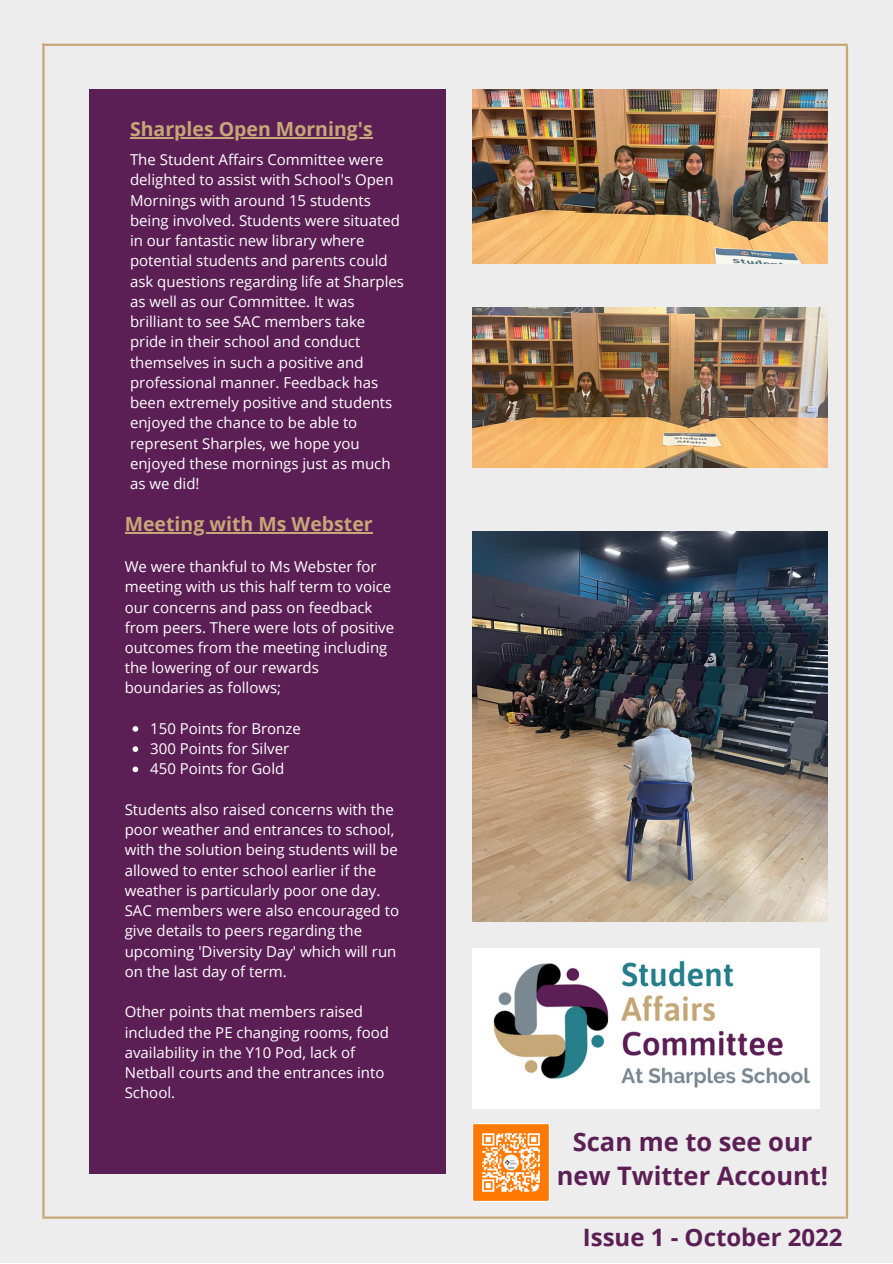
<style>
.page{position:relative;width:893px;height:1264px;background:#fff}
.page>*{position:absolute;margin:0;border:0;box-sizing:border-box;transform-origin:0 0}
.t1{font:700 25.5px/34.8px "Open Sans";color:#5c1f55;text-align:center}
.t2{font:700 24px "Open Sans";color:#5c1f55}
.t3{font:700 19.5px "Open Sans";color:#c5a778}
.t4{font:15px/20.2px "Open Sans";color:#fff}
</style>
<div class="page">
<div style="left:0;top:0;width:892px;height:1262px;background:#ededed"></div>
<hr style="left:845px;top:46px;width:3px;height:1172px;background:#c5a778">
<hr style="left:42px;top:44px;width:3px;height:1174px;background:#c5a778">
<img style="left:472px;top:531px;width:355px;height:390px">
<div style="left:89px;top:89px;width:357px;height:1084px;background:#5c1f55"></div>
<hr style="left:45px;top:1216px;width:800px;height:2px;background:#c5a778">
<img style="left:472px;top:89px;width:355px;height:174px">
<img style="left:472px;top:308px;width:355px;height:159px">
<img style="left:472px;top:948px;width:347px;height:160px">
<hr style="left:42px;top:44px;width:805px;height:2px;background:#c5a778">
<hr style="left:130px;top:137px;width:242px;height:1px;background:#c5a778">
<hr style="left:125px;top:532px;width:247px;height:1px;background:#c5a778">
<svg style="left:133px;top:726px;width:5px;height:5px"></svg>
<svg style="left:133px;top:746px;width:5px;height:6px"></svg>
<svg style="left:133px;top:766px;width:5px;height:6px"></svg>
<img style="left:472px;top:1123px;width:77px;height:78px">
<h3 class="t3" style="left:130px;top:115px;width:244px">Sharples Open Morning's</h3>
<p class="t4" style="left:130px;top:149px;width:275px">The Student Affairs Committee were delighted to assist with School's Open Mornings with around 15 students being involved. Students were situated in our fantastic new library where potential students and parents could ask questions regarding life at Sharples as well as our Committee. It was brilliant to see SAC members take pride in their school and conduct themselves in such a positive and professional manner. Feedback has been extremely positive and students enjoyed the chance to be able to represent Sharples, we hope you enjoyed these mornings just as much as we did!</p>
<h3 class="t3" style="left:125px;top:510px;width:249px">Meeting with Ms Webster</h3>
<p class="t4" style="left:125px;top:556px;width:271px">We were thankful to Ms Webster for meeting with us this half term to voice our concerns and pass on feedback from peers. There were lots of positive outcomes from the meeting including the lowering of our rewards boundaries as follows;</p>
<p class="t4" style="left:150px;top:718px;width:152px">150 Points for Bronze<br>300 Points for Silver<br>450 Points for Gold</p>
<p class="t4" style="left:125px;top:799px;width:276px">Students also raised concerns with the poor weather and entrances to school, with the solution being students will be allowed to enter school earlier if the weather is particularly poor one day.<br>SAC members were also encouraged to give details to peers regarding the upcoming 'Diversity Day' which will run on the last day of term.</p>
<p class="t4" style="left:125px;top:1001px;width:266px">Other points that members raised included the PE changing rooms, food availability in the Y10 Pod, lack of<br>Netball courts and the entrances into<br>School.</p>
<h1 class="t1" style="left:557px;top:1123px;width:273px">Scan me to see our new Twitter Account!</h1>
<h2 class="t2" style="left:582px;top:1220px;width:261px">Issue 1 - October 2022</h2>
</div>
